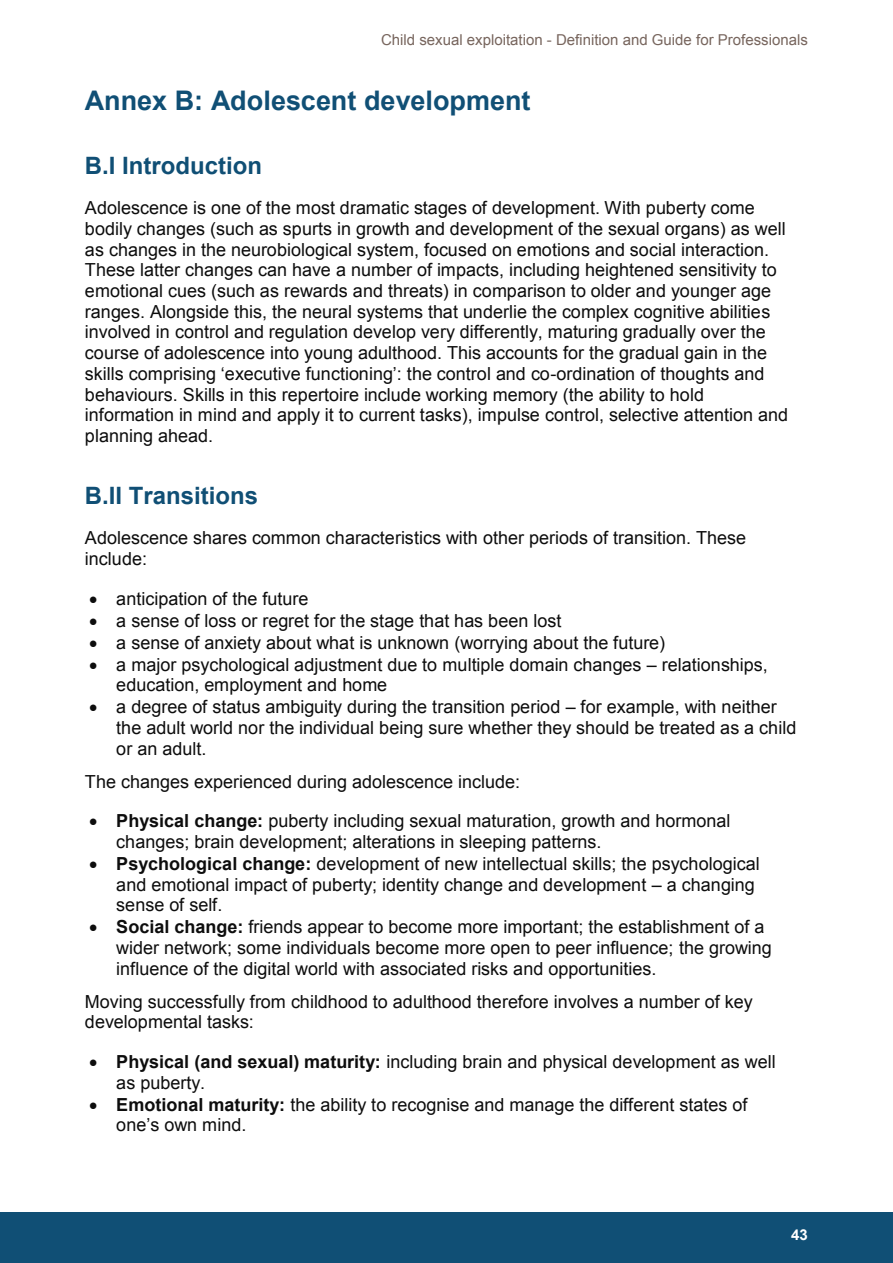
<style>
.page{position:relative;width:893px;height:1263px;background:#fff}
.page>*{position:absolute;margin:0;border:0;box-sizing:border-box;transform-origin:0 0}
.t1{font:700 27px "Arial";color:#104f75}
.t2{font:700 24px "Arial";color:#104f75}
.t3{font:18px/20.7px "Arial";color:#0d0d0d}
.t4{font:15px "Arial";color:#77655d}
.t5{font:700 15px "Arial";color:#fff}
.s1{font-style:inherit}
.s2{font-weight:700}
</style>
<div class="page">
<div style="left:0;top:1212px;width:893px;height:51px;background:#104f75"></div>
<p class="t4" style="left:381px;top:30px;width:428px">Child sexual exploitation - Definition and Guide for Professionals</p>
<h1 class="t1" style="left:85px;top:83px;width:447px">Annex B: Adolescent development</h1>
<h2 class="t2" style="left:85px;top:150px;width:179px">B.I Introduction</h2>
<p class="t3" style="left:85px;top:198px;width:705px">Adolescence is one of the most dramatic stages of development. With puberty come bodily changes (such as spurts in growth and development of the sexual organs) as well as changes in the neurobiological system, focused on emotions and social interaction.<br>These latter changes can have a number of impacts, including heightened sensitivity to emotional cues (such as rewards and threats) in comparison to older and younger age ranges. Alongside this, the neural systems that underlie the complex cognitive abilities involved in control and regulation develop very differently, maturing gradually over the course of adolescence into young adulthood. This accounts for the gradual gain in the <span class="s1">skills comprising ‘executive functioning’: the control and co</span>-ordination of thoughts and behaviours. Skills in this repertoire include working memory (the ability to hold information in mind and apply it to current tasks), impulse control, selective attention and planning ahead.</p>
<h2 class="t2" style="left:85px;top:480px;width:175px">B.II Transitions</h2>
<p class="t3" style="left:85px;top:528px;width:663px">Adolescence shares common characteristics with other periods of transition. These include:</p>
<p class="t3" style="left:89px;top:588px;width:221px">• anticipation of the future</p>
<p class="t3" style="left:89px;top:610px;width:474px">• a sense of loss or regret for the stage that has been lost</p>
<p class="t3" style="left:89px;top:632px;width:577px">• a sense of anxiety about what is unknown (worrying about the future)</p>
<p class="t3" style="left:116px;top:654px;width:653px;text-indent:-27px">• a major psychological adjustment due to multiple domain changes <span class="s1">–</span> relationships, education, employment and home</p>
<p class="t3" style="left:116px;top:697px;width:681px;text-indent:-27px">• a degree of status ambiguity during the transition period <span class="s1">–</span> for example, with neither the adult world nor the individual being sure whether they should be treated as a child or an adult.</p>
<p class="t3" style="left:85px;top:771px;width:437px">The changes experienced during adolescence include:</p>
<p class="t3" style="left:116px;top:811px;width:616px;text-indent:-27px">• <span class="s2">Physical change:</span> puberty including sexual maturation, growth and hormonal changes; brain development; alterations in sleeping patterns.</p>
<p class="t3" style="left:116px;top:853px;width:645px;text-indent:-27px">• <span class="s2">Psychological change:</span> development of new intellectual skills; the psychological and emotional impact of puberty; identity change and development <span class="s1">–</span> a changing sense of self.</p>
<p class="t3" style="left:116px;top:917px;width:657px;text-indent:-27px">• <span class="s2">Social change:</span> friends appear to become more important; the establishment of a wider network; some individuals become more open to peer influence; the growing influence of the digital world with associated risks and opportunities.</p>
<p class="t3" style="left:85px;top:991px;width:669px">Moving successfully from childhood to adulthood therefore involves a number of key developmental tasks:</p>
<p class="t3" style="left:116px;top:1052px;width:661px;text-indent:-27px">• <span class="s2">Physical (and sexual) maturity:</span> including brain and physical development as well as puberty.</p>
<p class="t3" style="left:116px;top:1094px;width:632px;text-indent:-27px">• <span class="s2">Emotional maturity:</span> the ability to recognise and manage the different states of <span class="s1">one’s own mind.</span></p>
<p class="t5" style="left:791px;top:1224px;width:18px">43</p>
</div>
